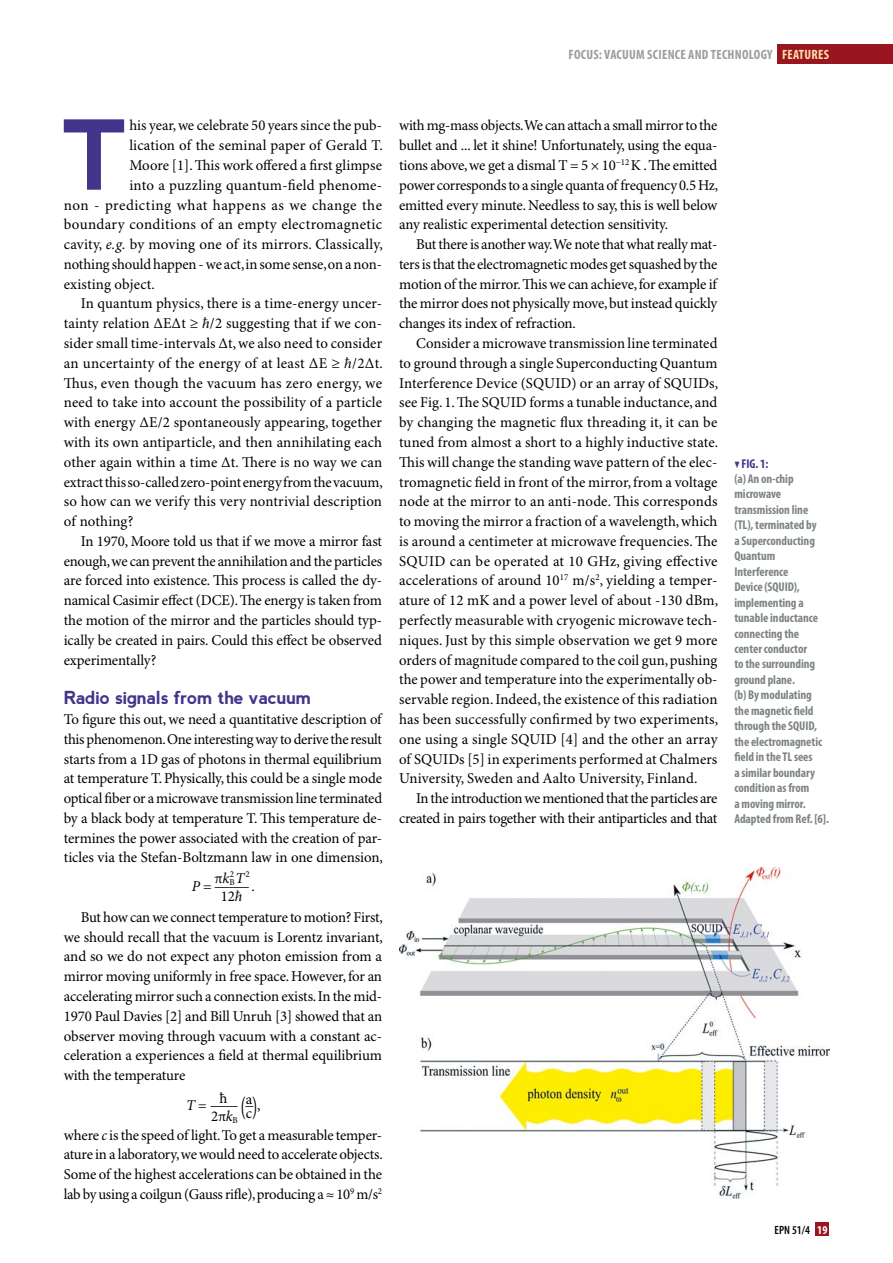
<style>
.page{position:relative;width:893px;height:1263px;background:#fff}
.page>*{position:absolute;margin:0;border:0;box-sizing:border-box;transform-origin:0 0}
.t1{font:700 96px "nevis";color:#43358b}
.t2{font:700 18px "nevis";letter-spacing:-.015em;color:#43358b}
.t3{font:15px/19.8px "Minion Pro";letter-spacing:-.005em;color:#000;text-align:justify}
.t4{font:15px "Minion Pro";letter-spacing:.015em;color:#000}
.t5{font:15px/19.8px "Minion Pro";letter-spacing:-.025em;color:#000;text-align:right}
.t6{font:15px "Minion Pro";letter-spacing:.02em;color:#000}
.t7{font:15px "Minion Pro";letter-spacing:.03em;color:#000}
.t8{font:italic 15px "Minion Pro";color:#000}
.t9{font:700 condensed 13.5px "Myriad Pro";letter-spacing:.02em;color:#9d9d9c}
.t10{font:700 condensed 13.5px "Myriad Pro";letter-spacing:.02em;color:#fedea9}
.t11{font:700 condensed 12.75px/15.5px "Myriad Pro";letter-spacing:-.005em;color:#7d8386}
.t12{font:600 condensed 12px "Myriad Pro";color:#000}
.t13{font:9px "Minion Pro";color:#000}
.s1{font-style:italic}
.s2{font-style:normal}
.s3{font-size:15px}
.s4{font-style:italic;font-size:15px}
.s5{font-size:26.25px}
.s6{font-family:"Mathematical Pi Six";font-weight:400;font-stretch:normal;font-size:8.7px;color:#43358b}
.s7{color:#43358b}
.s8{font-weight:700;color:#fff}
</style>
<div class="page">
<div style="left:816px;top:1222px;width:13px;height:14px;background:#991620"></div>
<div style="left:777px;top:45px;width:116px;height:19px;background:#991620"></div>
<img style="left:399px;top:867px;width:430px;height:332px">
<p class="t9" style="left:569px;top:47px;width:62px">Focus:Vacuum</p>
<p class="t9" style="left:647px;top:47px;width:88px">Science and Technology</p>
<p class="t10" style="left:782px;top:47px;width:49px">FEATURES</p>
<h1 class="t1" style="left:62px;top:101px;width:69px">T</h1>
<p class="t3" style="left:129px;top:116px;width:254px">his year, we celebrate 50 years since the pub-</p>
<p class="t3" style="left:129px;top:136px;width:255px">lication of the seminal paper of Gerald T.</p>
<p class="t3" style="left:129px;top:156px;width:254px">Moore [1]. This work offered a first glimpse</p>
<p class="t4" style="left:129px;top:176px;width:254px">into a puzzling quantum-field phenome-</p>
<p class="t7" style="left:64px;top:196px;width:320px">non - predicting what happens as we change the</p>
<p class="t6" style="left:64px;top:216px;width:320px">boundary conditions of an empty electromagnetic</p>
<p class="t4" style="left:64px;top:235px;width:321px">cavity, <span class="s1">e.g.</span> by moving one of its mirrors. Classically,</p>
<p class="t3" style="left:64px;top:255px;width:320px">nothing should happen - we act, in some sense, on a non-</p>
<p class="t3" style="left:64px;top:275px;width:93px">existing object.</p>
<p class="t3" style="left:81px;top:294px;width:303px">In quantum physics, there is a time-energy uncer-</p>
<p class="t3" style="left:64px;top:314px;width:320px">tainty relation ∆E∆t ≥ <span class="s1">ℏ</span>/2 suggesting that if we con-</p>
<p class="t3" style="left:64px;top:334px;width:320px">sider small time-intervals ∆t, we also need to consider</p>
<p class="t4" style="left:64px;top:354px;width:321px">an uncertainty of the energy of at least ∆E ≥ <span class="s1">ℏ</span>/2∆t.</p>
<p class="t6" style="left:64px;top:374px;width:320px">Thus, even though the vacuum has zero energy, we</p>
<p class="t3" style="left:64px;top:393px;width:320px">need to take into account the possibility of a particle</p>
<p class="t3" style="left:64px;top:413px;width:320px">with energy ∆E/2 spontaneously appearing, together</p>
<p class="t3" style="left:64px;top:433px;width:320px">with its own antiparticle, and then annihilating each</p>
<p class="t3" style="left:64px;top:453px;width:320px">other again within a time ∆t. There is no way we can</p>
<p class="t3" style="left:64px;top:472px;width:321px">extract this so-called zero-point energy from the vacuum,</p>
<p class="t3" style="left:64px;top:492px;width:320px">so how can we verify this very nontrivial description</p>
<p class="t3" style="left:64px;top:512px;width:71px">of nothing?</p>
<p class="t3" style="left:81px;top:532px;width:303px">In 1970, Moore told us that if we move a mirror fast</p>
<p class="t3" style="left:64px;top:552px;width:320px">enough, we can prevent the annihilation and the particles</p>
<p class="t3" style="left:64px;top:571px;width:320px">are forced into existence. This process is called the dy-</p>
<p class="t3" style="left:64px;top:591px;width:320px">namical Casimir effect (DCE). The energy is taken from</p>
<p class="t3" style="left:64px;top:611px;width:320px">the motion of the mirror and the particles should typ-</p>
<p class="t3" style="left:64px;top:631px;width:320px">ically be created in pairs. Could this effect be observed</p>
<p class="t3" style="left:64px;top:650px;width:94px">experimentally?</p>
<p class="t2" style="left:64px;top:687px;width:249px">Radio signals from the vacuum</p>
<p class="t3" style="left:64px;top:710px;width:321px">To figure this out, we need a quantitative description of this phenomenon. One interesting way to derive the result starts from a 1D gas of photons in thermal equilibrium at temperature T. Physically, this could be a single mode optical fiber or a microwave transmission line terminated by a black body at temperature T. This temperature de&shy;termines the power associated with the creation of par&shy;ticles via the Stefan-Boltzmann law in one dimension,</p>
<p class="t8" style="left:192px;top:877px;width:21px">P <span class="s2">=</span></p>
<p class="t3" style="left:215px;top:869px;width:21px">π<span class="s1">k</span><sup>2</sup></p>
<p class="t13" style="left:213px;top:873px;width:40px"><span class="s3">—</span>B<span class="s4">T</span>2</p>
<p class="t3" style="left:221px;top:887px;width:23px">12<span class="s1">ℏ</span></p>
<p class="t3" style="left:81px;top:871px;width:303px;line-height:30.9px;text-indent:171px">.<br>But how can we connect temperature to motion? First,</p>
<p class="t3" style="left:64px;top:927px;width:321px">we should recall that the vacuum is Lorentz invariant, and so we do not expect any photon emission from a mirror moving uniformly in free space. However, for an accelerating mirror such a connection exists. In the mid-1970 Paul Davies [2] and Bill Unruh [3] showed that an observer moving through vacuum with a constant ac&shy;celeration a experiences a field at thermal equilibrium with the temperature</p>
<p class="t3" style="left:186px;top:1096px;width:54px"><span class="s1">T</span> = —</p>
<p class="t3" style="left:211px;top:1089px;width:28px;line-height:18px;text-align:center">ℏ<br>2π<span class="s1">k</span><sub>B</sub></p>
<p class="t3" style="left:241px;top:1093px;width:15px"><span class="s5">(</span> a–</p>
<p class="t3" style="left:64px;top:1097px;width:320px;line-height:25.7px;text-indent:182px">c<span class="s5">)</span>,<br>where <span class="s1">c</span> is the speed of light. To get a measurable temper-</p>
<p class="t3" style="left:64px;top:1145px;width:321px">ature in a laboratory, we would need to accelerate objects.<br>Some of the highest accelerations can be obtained in the lab by using a coilgun (Gauss rifle), producing a ≈ 10<sup>9</sup> m/s<sup>2</sup></p>
<p class="t3" style="left:399px;top:116px;width:321px">with mg-mass objects. We can attach a small mirror to the bullet and ... let it shine! Unfortunately, using the equa&shy;tions above, we get a dismal T = 5 × 10<sup>−12</sup> K . The emitted power corresponds to a single quanta of frequency 0.5 Hz, emitted every minute. Needless to say, this is well below any realistic experimental detection sensitivity.</p>
<p class="t3" style="left:399px;top:235px;width:320px;text-indent:17px">But there is another way. We note that what really mat&shy;ters is that the electromagnetic modes get squashed by the motion of the mirror. This we can achieve, for example if the mirror does not physically move, but instead quickly changes its index of refraction.</p>
<p class="t3" style="left:399px;top:334px;width:321px;text-indent:17px">Consider a microwave transmission line terminated to ground through a single Superconducting Quantum Interference Device (SQUID) or an array of SQUIDs, see Fig. 1. The SQUID forms a tunable inductance, and by changing the magnetic flux threading it, it can be tuned from almost a short to a highly inductive state.<br>This will change the standing wave pattern of the elec&shy;tromagnetic field in front of the mirror, from a voltage node at the mirror to an anti-node. This corresponds to moving the mirror a fraction of a wavelength, which is around a centimeter at microwave frequencies. The SQUID can be operated at 10 GHz, giving effective accelerations of around 10<sup>17</sup> m/s<sup>2</sup>, yielding a temper&shy;ature of 12 mK and a power level of about -130 dBm, perfectly measurable with cryogenic microwave tech&shy;niques. Just by this simple observation we get 9 more orders of magnitude compared to the coil gun, pushing the power and temperature into the experimentally ob&shy;servable region. Indeed, the existence of this radiation has been successfully confirmed by two experiments, one using a single SQUID [4] and the other an array of SQUIDs [5] in experiments performed at Chalmers University, Sweden and Aalto University, Finland.</p>
<p class="t5" style="left:399px;top:789px;width:320px">In the introduction we mentioned that the particles are created in pairs together with their antiparticles and that</p>
<p class="t11" style="left:734px;top:456px;width:96px"><span class="s6">.</span> <span class="s7">FIG. 1:<br></span>(a) An on-chip microwave transmission line (TL), terminated by<br>a Superconducting<br>Quantum<br>Interference<br>Device (SQUID), implementing a tunable inductance connecting the center conductor<br>to the surrounding ground plane.<br>(b) By modulating the magnetic field through the SQUID, the electromagnetic field in the TL sees<br>a similar boundary condition as from<br>a moving mirror.<br>Adapted from Ref. [6].</p>
<p class="t12" style="left:774px;top:1223px;width:54px">EPN 51/4 <span class="s8">19</span></p>
</div>
